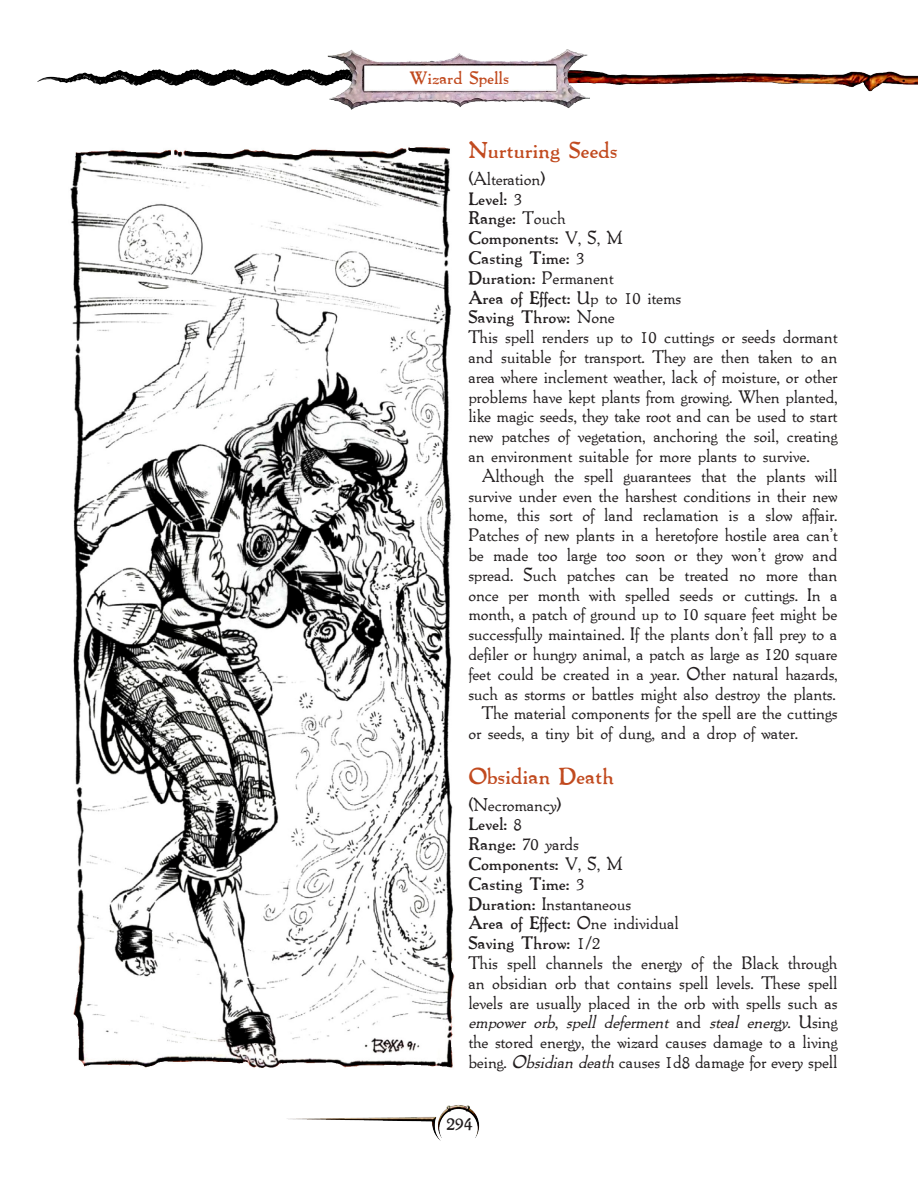
<style>
.page{position:relative;width:918px;height:1188px;background:#fff}
.page>*{position:absolute;margin:0;border:0;box-sizing:border-box;transform-origin:0 0}
.Header_3__14_pt{font:700 21px "Packard Antique";color:#c14a1f}
.t1{font:700 18px "Packard Antique";color:#231f20}
.DS_PG_Body_Text_No_I{font:16.5px/19.8px "Packard Antique";color:#231f20;text-align:justify}
.DS_PG_Body_Text{font:16.5px/19.8px "Packard Antique";color:#231f20;text-align:justify}
.DS_PG_Body_Text_No_I-2{font:700 16.5px "Packard Antique";color:#231f20}
.t2{font:700 16.5px "Packard Antique";color:#c14a1f}
.s1{font-weight:400}
.s2{font-weight:700}
.s3{font-style:italic}
</style>
<div class="page">
<img style="left:287px;top:1105px;width:193px;height:36px">
<img style="left:37px;top:69px;width:881px;height:23px">
<img style="left:327px;top:49px;width:264px;height:61px">
<img style="left:70px;top:147px;width:385px;height:921px">
<p class="t2" style="left:409px;top:66px;width:101px">Wizard Spells</p>
<p class="Header_3__14_pt" style="left:468px;top:135px;width:151px">Nurturing Seeds</p>
<p class="DS_PG_Body_Text_No_I" style="left:468px;top:168px;width:78px">(Alteration)</p>
<p class="DS_PG_Body_Text_No_I-2" style="left:468px;top:186px;width:55px">Level: <span class="s1">3</span></p>
<p class="DS_PG_Body_Text_No_I-2" style="left:468px;top:206px;width:99px">Range: <span class="s1">Touch</span></p>
<p class="DS_PG_Body_Text_No_I-2" style="left:468px;top:226px;width:156px">Components: <span class="s1">V, S, M</span></p>
<p class="DS_PG_Body_Text_No_I-2" style="left:468px;top:246px;width:117px">Casting Time: <span class="s1">3</span></p>
<p class="DS_PG_Body_Text_No_I-2" style="left:468px;top:265px;width:147px">Duration: <span class="s1">Permanent</span></p>
<p class="DS_PG_Body_Text_No_I-2" style="left:468px;top:285px;width:214px">Area of Effect: <span class="s1">Up to 10 items</span></p>
<p class="DS_PG_Body_Text_No_I-2" style="left:468px;top:305px;width:148px">Saving Throw: <span class="s1">None</span></p>
<p class="DS_PG_Body_Text_No_I" style="left:468px;top:326px;width:371px">This spell renders up to 10 cuttings or seeds dormant and suitable for transport. They are then taken to an area where inclement weather, lack of moisture, or other problems have kept plants from growing. When planted, like magic seeds, they take root and can be used to start new patches of vegetation, anchoring the soil, creating an environment suitable for more plants to survive.</p>
<p class="DS_PG_Body_Text" style="left:468px;top:465px;width:371px;text-indent:14px">Although the spell guarantees that the plants will survive under even the harshest conditions in their new home, this sort of land reclamation is a slow affair.<br>Patches of new plants in a heretofore hostile area can’t be made too large too soon or they won’t grow and spread. Such patches can be treated no more than once per month with spelled seeds or cuttings. In a month, a patch of ground up to 10 square feet might be successfully maintained. If the plants don’t fall prey to a defiler or hungry animal, a patch as large as 120 square feet could be created in a year. Other natural hazards, such as storms or battles might also destroy the plants.</p>
<p class="DS_PG_Body_Text" style="left:468px;top:703px;width:371px;text-indent:14px">The material components for the spell are the cuttings or seeds, a tiny bit of dung, and a drop of water.</p>
<p class="Header_3__14_pt" style="left:468px;top:761px;width:147px">Obsidian Death</p>
<p class="DS_PG_Body_Text_No_I" style="left:468px;top:794px;width:95px">(Necromancy)</p>
<p class="DS_PG_Body_Text_No_I-2" style="left:468px;top:812px;width:55px">Level: <span class="s1">8</span></p>
<p class="DS_PG_Body_Text_No_I" style="left:468px;top:834px;width:112px"><span class="s2">Range:</span> 70 yards</p>
<p class="DS_PG_Body_Text_No_I-2" style="left:468px;top:852px;width:156px">Components: <span class="s1">V, S, M</span></p>
<p class="DS_PG_Body_Text_No_I-2" style="left:468px;top:872px;width:117px">Casting Time: <span class="s1">3</span></p>
<p class="DS_PG_Body_Text_No_I" style="left:468px;top:893px;width:164px"><span class="s2">Duration:</span> Instantaneous</p>
<p class="DS_PG_Body_Text_No_I-2" style="left:468px;top:911px;width:212px">Area of Effect: <span class="s1">One individual</span></p>
<p class="DS_PG_Body_Text_No_I-2" style="left:468px;top:931px;width:133px">Saving Throw: <span class="s1">1/2</span></p>
<p class="DS_PG_Body_Text_No_I" style="left:468px;top:952px;width:371px">This spell channels the energy of the Black through an obsidian orb that contains spell levels. These spell levels are usually placed in the orb with spells such as <span class="s3">empower orb</span>, <span class="s3">spell deferment</span> a n d <span class="s3">steal energy</span>. U s i n g the stored energy, the wizard causes damage to a living being. <span class="s3">Obsidiandeath</span>causes 1d8 damage for every spell</p>
<p class="t1" style="left:446px;top:1111px;width:28px">294</p>
</div>
